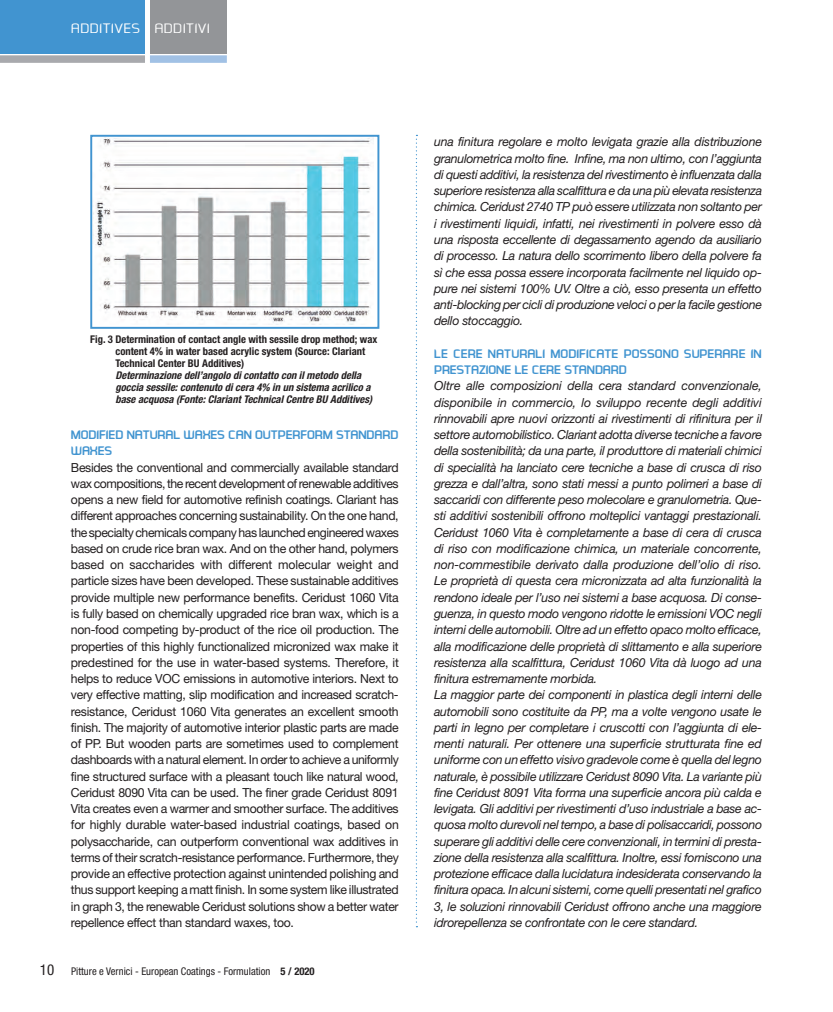
<style>
.page{position:relative;width:833px;height:1012px;background:#fff}
.page>*{position:absolute;margin:0;border:0;box-sizing:border-box;transform-origin:0 0}
.t1{font:13.75px "Ea Designer";letter-spacing:.025em;color:#fff}
.t2{font:italic 12.5px/16.2px "Helvetica Neue";letter-spacing:-.025em;color:#231f20;text-align:justify}
.t3{font:12.5px/16.2px "Helvetica Neue";letter-spacing:-.025em;color:#231f20;text-align:justify}
.t4{font:700 12.5px/16.2px "Ea Designer";letter-spacing:-.02em;color:#4194d0}
.t5{font:italic 700 condensed 10.62px/11.9px "Helvetica Neue";color:#231f20}
.t6{font:700 condensed 10.62px/11.9px "Helvetica Neue";color:#231f20}
.t7{font:condensed 10.62px "Helvetica Neue";color:#231f20}
.s1{font-size:15px}
.s2{font-weight:700}
</style>
<div class="page">
<svg style="left:416px;top:135px;width:1px;height:792px"></svg>
<img style="left:93px;top:138px;width:280px;height:186px">
<div style="left:90px;top:135px;width:289px;height:194px;border:2px solid #4194d0"></div>
<div style="left:150px;top:0;width:77px;height:54px;background:#939598"></div>
<div style="left:0;top:0;width:145px;height:54px;background:#4194d0"></div>
<div style="left:0;top:55px;width:145px;height:8px;background:#a8a9ad"></div>
<div style="left:150px;top:55px;width:77px;height:8px;background:#a1c1e5"></div>
<p class="t1" style="left:71px;top:20px;width:141px">ADDITIVES ADDITIVI</p>
<p class="t6" style="left:115px;top:333px;width:263px;text-indent:-25px">Fig. 3 Determination of contact angle with sessile drop method; wax content 4% in water based acrylic system (Source: Clariant<br>Technical Center BU Additives)</p>
<p class="t5" style="left:115px;top:369px;width:258px">Determinazione dell’angolo di contatto con il metodo della goccia sessile: contenuto di cera 4% in un sistema acrilico a base acquosa (Fonte: Clariant Technical Centre BU Additives)</p>
<p class="t4" style="left:71px;top:426px;width:329px">MODIFIED NATURAL WAXES CAN OUTPERFORM STANDARD<br>WAXES</p>
<p class="t3" style="left:71px;top:459px;width:330px">Besides the conventional and commercially available standard wax compositions, the recent development of renewable additives opens a new field for automotive refinish coatings. Clariant has different approaches concerning sustainability. On the one hand, the specialty chemicals company has launched engineered waxes based on crude rice bran wax. And on the other hand, polymers based on saccharides with different molecular weight and particle sizes have been developed. These sustainable additives provide multiple new performance benefits. Ceridust 1060 Vita is fully based on chemically upgraded rice bran wax, which is a non-food competing by-product of the rice oil production. The properties of this highly functionalized micronized wax make it predestined for the use in water-based systems. Therefore, it helps to reduce VOC emissions in automotive interiors. Next to very effective matting, slip modification and increased scratch&shy;resistance, Ceridust 1060 Vita generates an excellent smooth finish. The majority of automotive interior plastic parts are made of PP. But wooden parts are sometimes used to complement dashboards with a natural element. In order to achieve a uniformly fine structured surface with a pleasant touch like natural wood, Ceridust 8090 Vita can be used. The finer grade Ceridust 8091<br>Vita creates even a warmer and smoother surface. The additives for highly durable water-based industrial coatings, based on polysaccharide, can outperform conventional wax additives in terms of their scratch-resistance performance. Furthermore, they provide an effective protection against unintended polishing and thus support keeping a matt finish. In some system like illustrated in graph 3, the renewable Ceridust solutions show a better water repellence effect than standard waxes, too.</p>
<p class="t7" style="left:40px;top:965px;width:276px"><span class="s1">10</span> Pitture e Vernici - European Coatings - Formulation <span class="s2">5 / 2020</span></p>
<p class="t2" style="left:434px;top:134px;width:329px">una finitura regolare e molto levigata grazie alla distribuzione granulometrica molto fine. Infine, ma non ultimo, con l’aggiunta di questi additivi, la resistenza del rivestimento è influenzata dalla superiore resistenza alla scalfittura e da una più elevata resistenza chimica. Ceridust 2740 TP può essere utilizzata non soltanto per i rivestimenti liquidi, infatti, nei rivestimenti in polvere esso dà una risposta eccellente di degassamento agendo da ausiliario di processo. La natura dello scorrimento libero della polvere fa sì che essa possa essere incorporata facilmente nel liquido op&shy;pure nei sistemi 100% UV. Oltre a ciò, esso presenta un effetto anti-blocking per cicli di produzione veloci o per la facile gestione dello stoccaggio.</p>
<p class="t4" style="left:434px;top:345px;width:329px">LE CERE NATURALI MODIFICATE POSSONO SUPERARE IN<br>PRESTAZIONE LE CERE STANDARD</p>
<p class="t2" style="left:434px;top:377px;width:330px;text-align:left">Oltre alle composizioni della cera standard convenzionale, disponibile in commercio, lo sviluppo recente degli additivi rinnovabili apre nuovi orizzonti ai rivestimenti di rifinitura per il settore automobilistico. Clariant adotta diverse tecniche a favore della sostenibilità; da una parte, il produttore di materiali chimici di specialità ha lanciato cere tecniche a base di crusca di riso grezza e dall’altra, sono stati messi a punto polimeri a base di saccaridi con differente peso molecolare e granulometria. Que&shy;sti additivi sostenibili offrono molteplici vantaggi prestazionali.<br>Ceridust 1060 Vita è completamente a base di cera di crusca di riso con modificazione chimica, un materiale concorrente, non-commestibile derivato dalla produzione dell’olio di riso.<br>Le proprietà di questa cera micronizzata ad alta funzionalità la rendono ideale per l’uso nei sistemi a base acquosa. Di conse&shy;guenza, in questo modo vengono ridotte le emissioni VOC negli interni delle automobili. Oltre ad un effetto opaco molto efficace, alla modificazione delle proprietà di slittamento e alla superiore resistenza alla scalfittura, Ceridust 1060 Vita dà luogo ad una finitura estremamente morbida.<br>La maggior parte dei componenti in plastica degli interni delle automobili sono costituite da PP, ma a volte vengono usate le parti in legno per completare i cruscotti con l’aggiunta di ele&shy;menti naturali. Per ottenere una superficie strutturata fine ed uniforme con un effetto visivo gradevole come è quella del legno naturale, è possibile utilizzare Ceridust 8090 Vita. La variante più fine Ceridust 8091 Vita forma una superficie ancora più calda e levigata. Gli additivi per rivestimenti d’uso industriale a base ac&shy;quosa molto durevoli nel tempo, a base di polisaccaridi, possono superare gli additivi delle cere convenzionali, in termini di presta&shy;zione della resistenza alla scalfittura. Inoltre, essi forniscono una protezione efficace dalla lucidatura indesiderata conservando la finitura opaca. In alcuni sistemi, come quelli presentati nel grafico 3, le soluzioni rinnovabili Ceridust offrono anche una maggiore idrorepellenza se confrontate con le cere standard.</p>
</div>
